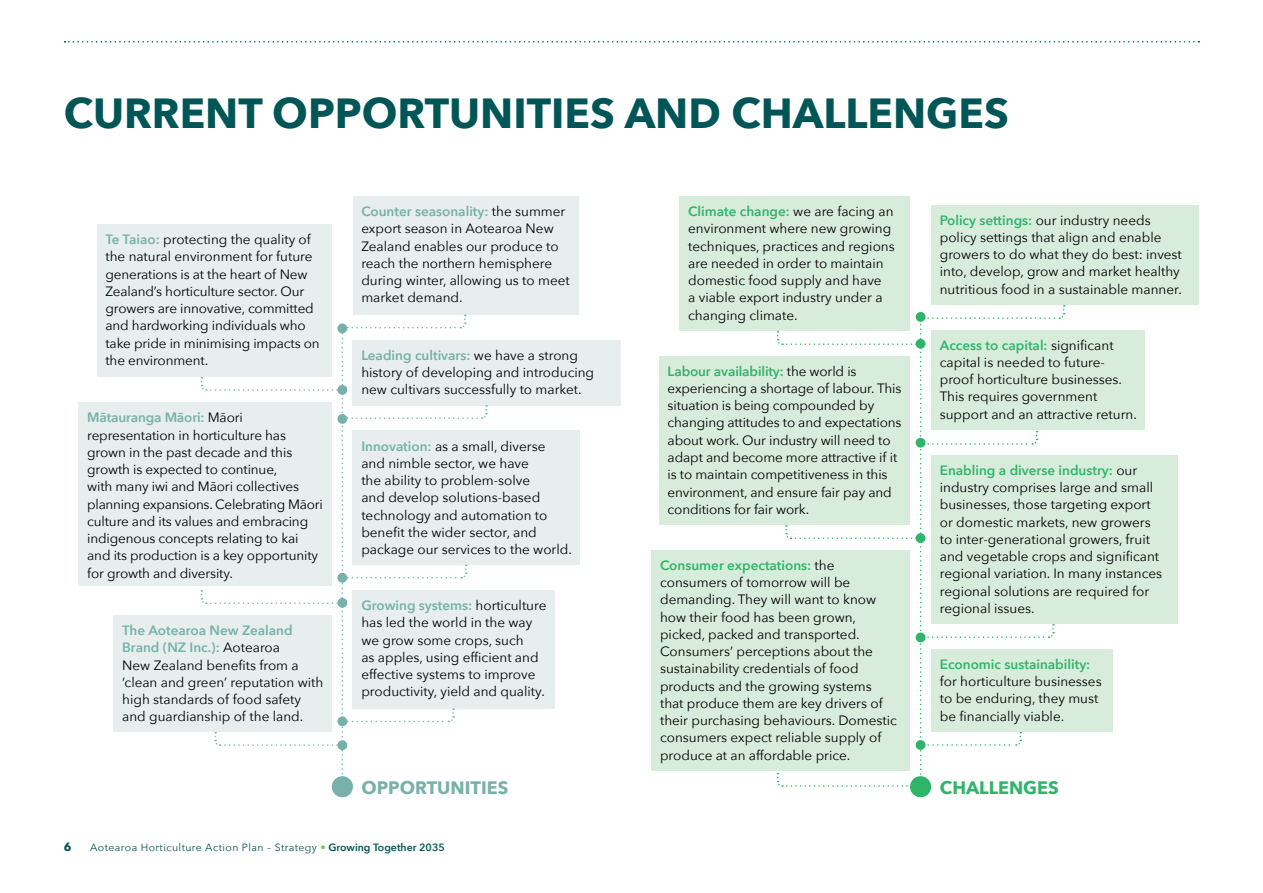
<style>
.page{position:relative;width:1263px;height:893px;background:#fff}
.page>*{position:absolute;margin:0;border:0;box-sizing:border-box;transform-origin:0 0}
.t1{font:700 42px "Avenir Next";color:#005556}
.t2{font:700 18px "Avenir Next";color:#77b1aa}
.t3{font:700 18px "Avenir Next";color:#2fb56a}
.t4{font:13.5px/17.2px "Avenir Next";color:#000}
.t5{font:600 13.5px "Avenir Next";color:#2fb56a}
.t6{font:700 12px "Avenir Next";color:#005556}
.t7{font:10.5px "Avenir Next";letter-spacing:.04em;color:#005556}
.s1{font-weight:600;color:#77b1aa}
.s2{font-weight:600;color:#2fb56a}
.s3{color:#80c342}
.s4{font-weight:600}
</style>
<div class="page">
<div style="left:353px;top:590px;width:202px;height:118px;background:#e7eeed"></div>
<div style="left:353px;top:431px;width:227px;height:134px;background:#e7eeed"></div>
<div style="left:353px;top:340px;width:268px;height:65px;background:#e7eeed"></div>
<div style="left:353px;top:196px;width:225px;height:119px;background:#e7eeed"></div>
<div style="left:114px;top:615px;width:218px;height:117px;background:#e7eeed"></div>
<div style="left:79px;top:402px;width:253px;height:184px;background:#e7eeed"></div>
<div style="left:97px;top:224px;width:235px;height:153px;background:#e7eeed"></div>
<div style="left:680px;top:196px;width:230px;height:134px;background:#d8ecdb"></div>
<div style="left:659px;top:356px;width:251px;height:168px;background:#d8ecdb"></div>
<div style="left:651px;top:550px;width:259px;height:220px;background:#d8ecdb"></div>
<div style="left:931px;top:205px;width:268px;height:99px;background:#d8ecdb"></div>
<div style="left:931px;top:455px;width:247px;height:168px;background:#d8ecdb"></div>
<div style="left:931px;top:330px;width:214px;height:99px;background:#d8ecdb"></div>
<div style="left:931px;top:649px;width:181px;height:82px;background:#d8ecdb"></div>
<svg style="left:200px;top:315px;width:288px;height:466px"></svg>
<svg style="left:776px;top:305px;width:289px;height:482px"></svg>
<div style="left:916px;top:312px;width:9px;height:10px;background:#2fb56a;border-radius:50%"></div>
<div style="left:337px;top:323px;width:10px;height:10px;background:#77b1aa;border-radius:50%"></div>
<div style="left:337px;top:385px;width:10px;height:10px;background:#77b1aa;border-radius:50%"></div>
<div style="left:337px;top:414px;width:10px;height:10px;background:#77b1aa;border-radius:50%"></div>
<div style="left:337px;top:573px;width:10px;height:10px;background:#77b1aa;border-radius:50%"></div>
<div style="left:337px;top:598px;width:10px;height:10px;background:#77b1aa;border-radius:50%"></div>
<div style="left:337px;top:740px;width:10px;height:10px;background:#77b1aa;border-radius:50%"></div>
<div style="left:337px;top:716px;width:10px;height:10px;background:#77b1aa;border-radius:50%"></div>
<div style="left:916px;top:339px;width:9px;height:10px;background:#2fb56a;border-radius:50%"></div>
<div style="left:916px;top:438px;width:9px;height:10px;background:#2fb56a;border-radius:50%"></div>
<div style="left:916px;top:533px;width:9px;height:10px;background:#2fb56a;border-radius:50%"></div>
<div style="left:916px;top:632px;width:9px;height:10px;background:#2fb56a;border-radius:50%"></div>
<div style="left:916px;top:740px;width:9px;height:10px;background:#2fb56a;border-radius:50%"></div>
<div style="left:910px;top:776px;width:21px;height:21px;background:#2fb56a;border-radius:50%"></div>
<div style="left:332px;top:776px;width:21px;height:21px;background:#77b1aa;border-radius:50%"></div>
<svg style="left:65px;top:41px;width:1134px;height:2px"></svg>
<h1 class="t1" style="left:64px;top:76px;width:947px">CURRENT OPPORTUNITIES AND CHALLENGES</h1>
<p class="t4" style="left:105px;top:230px;width:216px"><span class="s1">Te Taiao:</span> protecting the quality of the natural environment for future generations is at the heart of New<br>Zealand’s horticulture sector. Our growers are innovative, committed and hardworking individuals who take pride in minimising impacts on the environment.</p>
<p class="t4" style="left:87px;top:408px;width:237px"><span class="s1">Mātauranga Māori:</span> Māori representation in horticulture has grown in the past decade and this growth is expected to continue,<br>with many iwi and Māori collectives planning expansions. Celebrating Māori culture and its values and embracing indigenous concepts relating to kai and its production is a key opportunity for growth and diversity.</p>
<p class="t4" style="left:122px;top:621px;width:203px"><span class="s1">The Aotearoa New Zealand<br>Brand (NZ Inc.):</span> Aotearoa<br>New Zealand benefits from a ‘clean and green’ reputation with high standards of food safety and guardianship of the land.</p>
<p class="t4" style="left:361px;top:202px;width:210px"><span class="s1">Counter seasonality:</span> the summer export season in Aotearoa New<br>Zealand enables our produce to reach the northern hemisphere during winter, allowing us to meet market demand.</p>
<p class="t4" style="left:361px;top:346px;width:234px"><span class="s1">Leading cultivars:</span> we have a strong history of developing and introducing new cultivars successfully to market.</p>
<p class="t4" style="left:361px;top:437px;width:212px"><span class="s1">Innovation:</span> as a small, diverse and nimble sector, we have<br>the ability to problem-solve<br>and develop solutions-based technology and automation to benefit the wider sector, and package our services to the world.</p>
<p class="t4" style="left:361px;top:596px;width:187px"><span class="s1">Growing systems:</span> horticulture has led the world in the way we grow some crops, such<br>as apples, using efficient and effective systems to improve productivity, yield and quality.</p>
<p class="t4" style="left:688px;top:202px;width:208px"><span class="s2">Climate change:</span> we are facing an environment where new growing techniques, practices and regions are needed in order to maintain domestic food supply and have<br>a viable export industry under a changing climate.</p>
<p class="t4" style="left:668px;top:362px;width:235px"><span class="s2">Labour availability:</span> the world is experiencing a shortage of labour. This situation is being compounded by changing attitudes to and expectations about work. Our industry will need to adapt and become more attractive if it is to maintain competitiveness in this environment, and ensure fair pay and conditions for fair work.</p>
<p class="t4" style="left:660px;top:556px;width:238px"><span class="s2">Consumer expectations:</span> the consumers of tomorrow will be demanding. They will want to know how their food has been grown, picked, packed and transported.<br>Consumers’ perceptions about the sustainability credentials of food products and the growing systems that produce them are key drivers of their purchasing behaviours. Domestic consumers expect reliable supply of produce at an affordable price.</p>
<p class="t4" style="left:940px;top:211px;width:244px"><span class="s2">Policy settings:</span> our industry needs policy settings that align and enable growers to do what they do best: invest into, develop, grow and market healthy nutritious food in a sustainable manner.</p>
<p class="t4" style="left:940px;top:336px;width:199px"><span class="s2">Access to capital:</span> significant capital is needed to future&shy;proof horticulture businesses.<br>This requires government support and an attractive return.</p>
<p class="t4" style="left:940px;top:461px;width:224px"><span class="s2">Enabling a diverse industry:</span> our industry comprises large and small businesses, those targeting export or domestic markets, new growers to inter-generational growers, fruit and vegetable crops and significant regional variation. In many instances regional solutions are required for regional issues.</p>
<p class="t5" style="left:940px;top:652px;width:152px">Economic sustainability:</p>
<p class="t4" style="left:940px;top:672px;width:163px">for horticulture businesses to be enduring, they must be financially viable.</p>
<h2 class="t2" style="left:361px;top:772px;width:148px">OPPORTUNITIES</h2>
<h2 class="t3" style="left:940px;top:772px;width:120px">CHALLENGES</h2>
<p class="t6" style="left:64px;top:836px;width:9px">6</p>
<p class="t7" style="left:90px;top:838px;width:356px">Aotearoa Horticulture Action Plan – Strategy <span class="s3">•</span> <span class="s4">Growing Together 2035</span></p>
</div>
